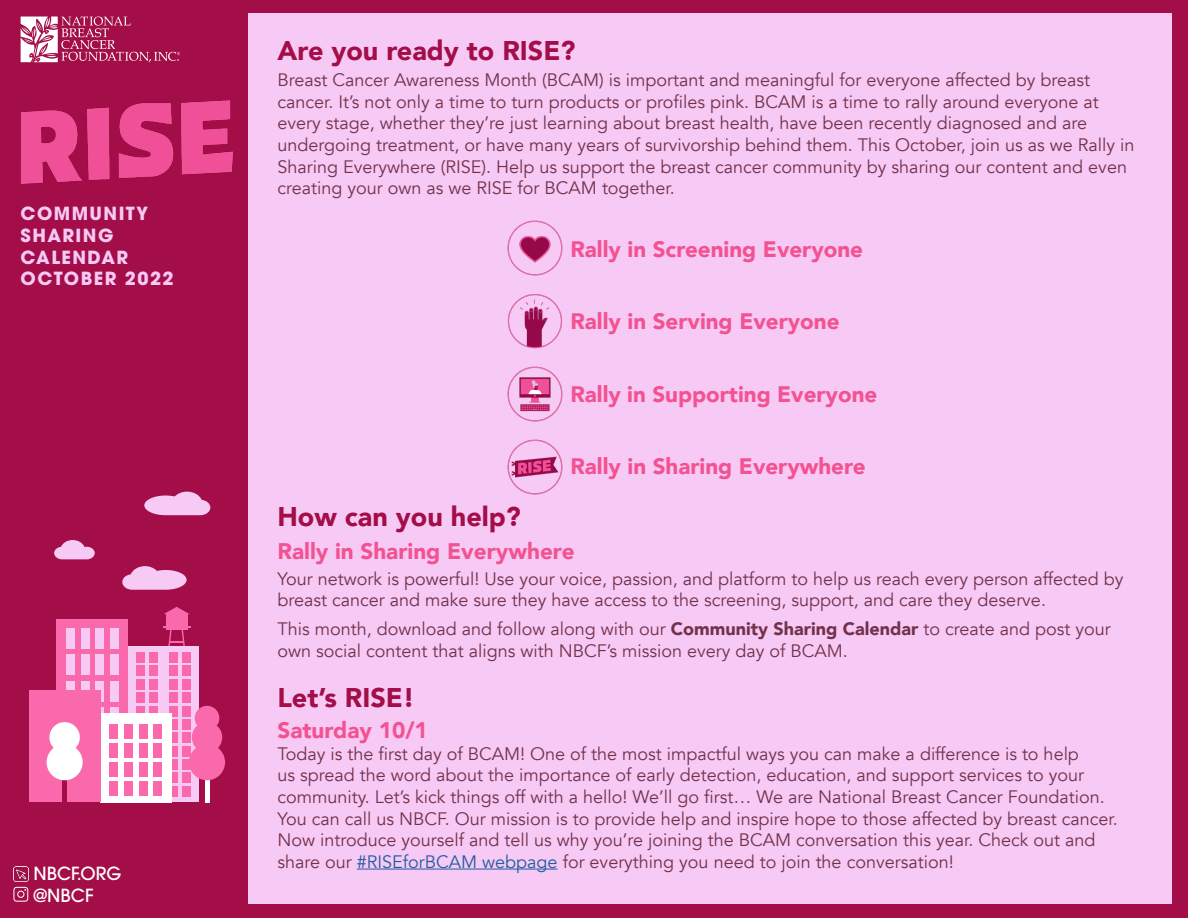
<style>
.page{position:relative;width:1188px;height:918px;background:#a30d48}
.page>*{position:absolute;margin:0;border:0;box-sizing:border-box;transform-origin:0 0}
.t1{font:900 27px "Avenir";color:#a30d48}
.t2{font:900 22.5px "Avenir";color:#f25291}
.t3{font:900 22.35px "Avenir";color:#f25291}
.t4{font:18px/21.6px "Avenir";color:#72324a}
.t5{font:700 18px/21.6px "ITC Avant Garde Pro";letter-spacing:.08em;color:#f7c9f5}
.t6{font:500 18px/21.6px "ITC Avant Garde Pro";color:#fff}
.s1{font-weight:900}
.s2{color:#215e9e}
</style>
<div class="page">
<div style="left:248px;top:13px;width:924px;height:891px;background:#f7c9f5"></div>
<hr style="left:357px;top:869px;width:201px;height:1px;background:#215e9e">
<img style="left:21px;top:100px;width:212px;height:85px">
<svg style="left:21px;top:17px;width:159px;height:45px"></svg>
<svg style="left:144px;top:492px;width:66px;height:23px"></svg>
<svg style="left:122px;top:566px;width:65px;height:24px"></svg>
<svg style="left:54px;top:540px;width:41px;height:19px"></svg>
<div style="left:166px;top:613px;width:21px;height:17px;background:#fa69ab"></div>
<svg style="left:164px;top:607px;width:25px;height:7px"></svg>
<svg style="left:163px;top:626px;width:28px;height:21px"></svg>
<div style="left:128px;top:647px;width:71px;height:155px;background:#f7c9f5"></div>
<div style="left:136px;top:692px;width:8px;height:11px;background:#fa69ab"></div>
<div style="left:136px;top:706px;width:8px;height:10px;background:#fa69ab"></div>
<div style="left:136px;top:652px;width:8px;height:11px;background:#fa69ab"></div>
<div style="left:136px;top:666px;width:8px;height:10px;background:#fa69ab"></div>
<div style="left:136px;top:679px;width:8px;height:10px;background:#fa69ab"></div>
<div style="left:149px;top:692px;width:8px;height:11px;background:#fa69ab"></div>
<div style="left:149px;top:706px;width:8px;height:10px;background:#fa69ab"></div>
<div style="left:149px;top:652px;width:8px;height:11px;background:#fa69ab"></div>
<div style="left:149px;top:666px;width:8px;height:10px;background:#fa69ab"></div>
<div style="left:149px;top:679px;width:8px;height:10px;background:#fa69ab"></div>
<div style="left:170px;top:692px;width:8px;height:11px;background:#fa69ab"></div>
<div style="left:170px;top:706px;width:8px;height:10px;background:#fa69ab"></div>
<div style="left:170px;top:719px;width:8px;height:11px;background:#fa69ab"></div>
<div style="left:170px;top:733px;width:8px;height:10px;background:#fa69ab"></div>
<div style="left:170px;top:652px;width:8px;height:11px;background:#fa69ab"></div>
<div style="left:170px;top:666px;width:8px;height:10px;background:#fa69ab"></div>
<div style="left:170px;top:679px;width:8px;height:10px;background:#fa69ab"></div>
<div style="left:170px;top:746px;width:8px;height:10px;background:#fa69ab"></div>
<div style="left:170px;top:759px;width:8px;height:11px;background:#fa69ab"></div>
<div style="left:170px;top:773px;width:8px;height:10px;background:#fa69ab"></div>
<div style="left:170px;top:786px;width:8px;height:11px;background:#fa69ab"></div>
<div style="left:182px;top:692px;width:9px;height:11px;background:#fa69ab"></div>
<div style="left:182px;top:706px;width:9px;height:10px;background:#fa69ab"></div>
<div style="left:182px;top:719px;width:9px;height:11px;background:#fa69ab"></div>
<div style="left:182px;top:733px;width:9px;height:10px;background:#fa69ab"></div>
<div style="left:182px;top:652px;width:9px;height:11px;background:#fa69ab"></div>
<div style="left:182px;top:666px;width:9px;height:10px;background:#fa69ab"></div>
<div style="left:182px;top:679px;width:9px;height:10px;background:#fa69ab"></div>
<div style="left:182px;top:746px;width:9px;height:10px;background:#fa69ab"></div>
<div style="left:182px;top:759px;width:9px;height:11px;background:#fa69ab"></div>
<div style="left:182px;top:773px;width:9px;height:10px;background:#fa69ab"></div>
<div style="left:182px;top:786px;width:9px;height:11px;background:#fa69ab"></div>
<div style="left:57px;top:619px;width:71px;height:167px;background:#fa69ab"></div>
<hr style="left:205px;top:746px;width:4px;height:56px;background:#fff">
<div style="left:189px;top:744px;width:36px;height:36px;background:#fa69ab;border-radius:50%"></div>
<div style="left:192px;top:722px;width:30px;height:31px;background:#fa69ab;border-radius:50%"></div>
<div style="left:195px;top:706px;width:24px;height:24px;background:#fa69ab;border-radius:50%"></div>
<div style="left:66px;top:629px;width:9px;height:20px;background:#f7c9f5"></div>
<div style="left:66px;top:655px;width:9px;height:20px;background:#f7c9f5"></div>
<div style="left:66px;top:681px;width:9px;height:20px;background:#f7c9f5"></div>
<div style="left:81px;top:629px;width:8px;height:20px;background:#f7c9f5"></div>
<div style="left:81px;top:655px;width:8px;height:20px;background:#f7c9f5"></div>
<div style="left:81px;top:681px;width:8px;height:20px;background:#f7c9f5"></div>
<div style="left:96px;top:629px;width:8px;height:20px;background:#f7c9f5"></div>
<div style="left:96px;top:655px;width:8px;height:20px;background:#f7c9f5"></div>
<div style="left:96px;top:681px;width:8px;height:20px;background:#f7c9f5"></div>
<svg style="left:101px;top:707px;width:3px;height:6px"></svg>
<div style="left:110px;top:629px;width:9px;height:20px;background:#f7c9f5"></div>
<div style="left:110px;top:655px;width:9px;height:20px;background:#f7c9f5"></div>
<div style="left:110px;top:681px;width:9px;height:20px;background:#f7c9f5"></div>
<div style="left:110px;top:707px;width:9px;height:20px;background:#f7c9f5"></div>
<div style="left:100px;top:713px;width:72px;height:89px;background:#fff"></div>
<div style="left:110px;top:724px;width:8px;height:15px;background:#fa69ab"></div>
<div style="left:110px;top:743px;width:8px;height:15px;background:#fa69ab"></div>
<div style="left:110px;top:762px;width:8px;height:15px;background:#fa69ab"></div>
<div style="left:110px;top:781px;width:8px;height:15px;background:#fa69ab"></div>
<div style="left:124px;top:724px;width:9px;height:15px;background:#fa69ab"></div>
<div style="left:124px;top:743px;width:9px;height:15px;background:#fa69ab"></div>
<div style="left:124px;top:762px;width:9px;height:15px;background:#fa69ab"></div>
<div style="left:124px;top:781px;width:9px;height:15px;background:#fa69ab"></div>
<div style="left:139px;top:724px;width:8px;height:15px;background:#fa69ab"></div>
<div style="left:139px;top:743px;width:8px;height:15px;background:#fa69ab"></div>
<div style="left:139px;top:762px;width:8px;height:15px;background:#fa69ab"></div>
<div style="left:139px;top:781px;width:8px;height:15px;background:#fa69ab"></div>
<div style="left:154px;top:724px;width:8px;height:15px;background:#fa69ab"></div>
<div style="left:154px;top:743px;width:8px;height:15px;background:#fa69ab"></div>
<div style="left:154px;top:762px;width:8px;height:15px;background:#fa69ab"></div>
<div style="left:154px;top:781px;width:8px;height:15px;background:#fa69ab"></div>
<div style="left:29px;top:690px;width:71px;height:112px;background:#fa69ab"></div>
<hr style="left:63px;top:746px;width:4px;height:56px;background:#a30d47">
<div style="left:47px;top:744px;width:36px;height:36px;background:#fff;border-radius:50%"></div>
<div style="left:49px;top:722px;width:31px;height:31px;background:#fff;border-radius:50%"></div>
<img style="left:508px;top:221px;width:55px;height:55px">
<img style="left:508px;top:366px;width:55px;height:55px">
<img style="left:508px;top:294px;width:54px;height:55px">
<img style="left:508px;top:439px;width:55px;height:55px">
<img style="left:14px;top:867px;width:14px;height:15px">
<div style="left:14px;top:887px;width:14px;height:15px;border:1px solid #fff;border-radius:3px"></div>
<div style="left:17px;top:891px;width:7px;height:7px;border:1px solid #fff;border-radius:50%"></div>
<p class="t5" style="left:21px;top:203px;width:155px">COMMUNITY<br>SHARING<br>CALENDAR<br>OCTOBER 2022</p>
<p class="t6" style="left:33px;top:863px;width:89px">NBCF.ORG @NBCF</p>
<h1 class="t1" style="left:278px;top:27px;width:299px">Are you ready to RISE?</h1>
<p class="t4" style="left:278px;top:69px;width:859px">Breast Cancer Awareness Month (BCAM) is important and meaningful for everyone affected by breast cancer. It’s not only a time to turn products or profiles pink. BCAM is a time to rally around everyone at every stage, whether they’re just learning about breast health, have been recently diagnosed and are undergoing treatment, or have many years of survivorship behind them. This October, join us as we Rally in Sharing Everywhere (RISE). Help us support the breast cancer community by sharing our content and even creating your own as we RISE for BCAM together.</p>
<p class="t3" style="left:570px;top:230px;width:294px">Rally in Screening Everyone</p>
<p class="t3" style="left:570px;top:302px;width:271px">Rally in Serving Everyone</p>
<p class="t3" style="left:570px;top:375px;width:308px">Rally in Supporting Everyone</p>
<p class="t3" style="left:570px;top:447px;width:297px">Rally in Sharing Everywhere</p>
<h1 class="t1" style="left:278px;top:494px;width:245px">How can you help?</h1>
<p class="t2" style="left:278px;top:531px;width:299px">Rally in Sharing Everywhere</p>
<p class="t4" style="left:278px;top:568px;width:848px">Your network is powerful! Use your voice, passion, and platform to help us reach every person affected by breast cancer and make sure they have access to the screening, support, and care they deserve.</p>
<p class="t4" style="left:278px;top:619px;width:835px">This month, download and follow along with our <span class="s1">Community Sharing Calendar</span> to create and post your own social content that aligns with NBCF’s mission every day of BCAM.</p>
<h1 class="t1" style="left:278px;top:674px;width:139px">Let’s RISE!</h1>
<p class="t2" style="left:278px;top:711px;width:152px">Saturday 10/1</p>
<p class="t4" style="left:278px;top:743px;width:842px">Today is the first day of BCAM! One of the most impactful ways you can make a difference is to help<br>us spread the word about the importance of early detection, education, and support services to your community. Let’s kick things off with a hello! We’ll go first… We are National Breast Cancer Foundation.<br>You can call us NBCF. Our mission is to provide help and inspire hope to those affected by breast cancer.<br>Now introduce yourself and tell us why you’re joining the BCAM conversation this year. Check out and share our <span class="s2">#RISEforBCAM webpage</span> for everything you need to join the conversation!</p>
</div>
